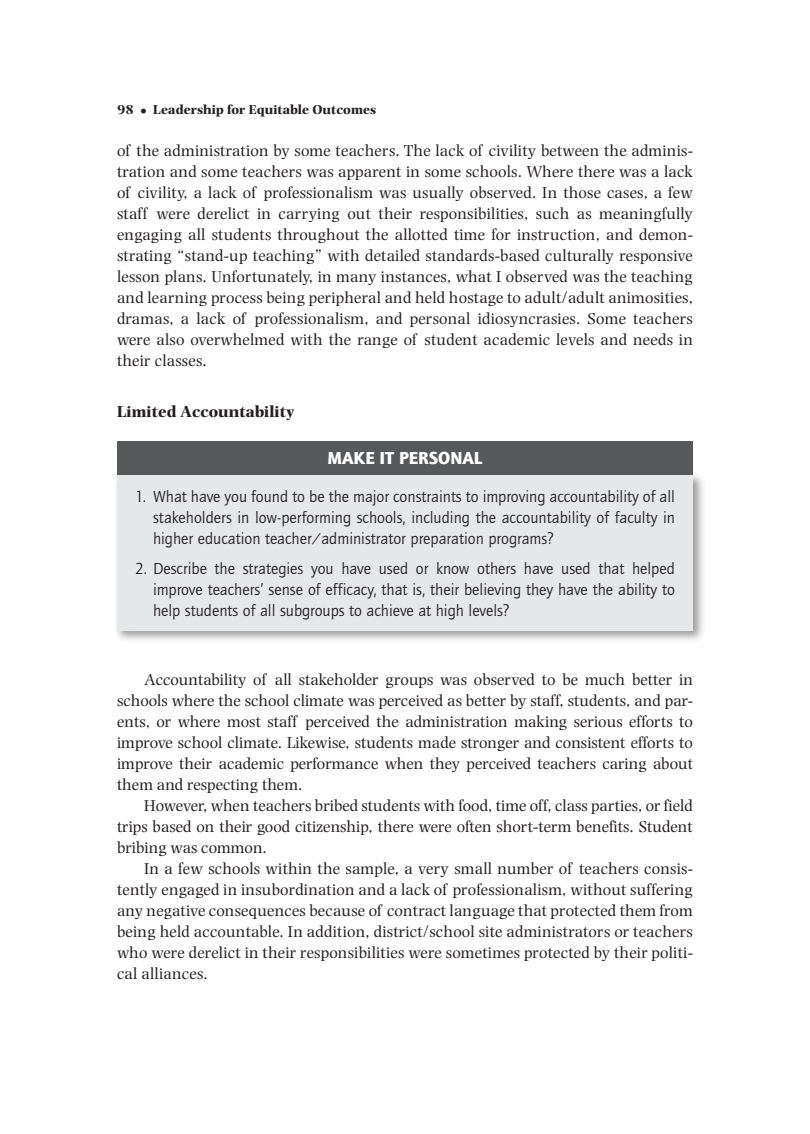
<style>
.page{position:relative;width:810px;height:1134px;background:#fff}
.page>*{position:absolute;margin:0;border:0;box-sizing:border-box;transform-origin:0 0}
.Make-Head{font:900 18px "Quay Sans EF";color:#fff}
.t1{font:16.5px/21px "Photina";color:#231f20;text-align:justify}
.Make_Nl{font:16.5px/21px "Quay Sans EF";color:#231f20;text-align:justify}
.Heading_2{font:700 16.5px "Photina";color:#231f20}
.t2{font:700 13.5px "Photina";color:#231f20}
</style>
<div class="page">
<div style="left:113px;top:471px;width:593px;height:172px;background:#231f20;opacity:.45"></div>
<div style="left:117px;top:475px;width:576px;height:156px;background:#e6e7e9"></div>
<div style="left:117px;top:441px;width:576px;height:34px;background:#57585a"></div>
<p class="t2" style="left:117px;top:102px;width:261px">98 • Leadership for Equitable Outcomes</p>
<p class="t1" style="left:117px;top:141px;width:578px">of the administration by some teachers. The lack of civility between the adminis&shy;tration and some teachers was apparent in some schools. Where there was a lack of civility, a lack of professionalism was usually observed. In those cases, a few staff were derelict in carrying out their responsibilities, such as meaningfully engaging all students throughout the allotted time for instruction, and demon&shy;strating “stand-up teaching” with detailed standards-based culturally responsive lesson plans. Unfortunately, in many instances, what I observed was the teaching and learning process being peripheral and held hostage to adult/adult animosities, dramas, a lack of professionalism, and personal idiosyncrasies. Some teachers were also overwhelmed with the range of student academic levels and needs in their classes.</p>
<p class="Heading_2" style="left:117px;top:402px;width:179px">Limited Accountability</p>
<p class="Make-Head" style="left:327px;top:448px;width:157px">MAKE IT PERSONAL</p>
<p class="Make_Nl" style="left:153px;top:486px;width:523px;text-indent:-18px">1. What have you found to be the major constraints to improving accountability of all stakeholders in low-performing schools, including the accountability of faculty in higher education teacher/administrator preparation programs?</p>
<p class="Make_Nl" style="left:153px;top:558px;width:524px;text-indent:-18px">2. Describe the strategies you have used or know others have used that helped improve teachers’ sense of efficacy, that is, their believing they have the ability to help students of all subgroups to achieve at high levels?</p>
<p class="t1" style="left:117px;top:669px;width:578px;text-indent:27px">Accountability of all stakeholder groups was observed to be much better in schools where the school climate was perceived as better by staff, students, and par&shy;ents, or where most staff perceived the administration making serious efforts to improve school climate. Likewise, students made stronger and consistent efforts to improve their academic performance when they perceived teachers caring about them and respecting them.</p>
<p class="t1" style="left:117px;top:795px;width:577px;text-indent:27px">However, when teachers bribed students with food, time off, class parties, or field trips based on their good citizenship, there were often short-term benefits. Student bribing was common.</p>
<p class="t1" style="left:117px;top:858px;width:577px;text-indent:27px">In a few schools within the sample, a very small number of teachers consis&shy;tently engaged in insubordination and a lack of professionalism, without suffering any negative consequences because of contract language that protected them from being held accountable. In addition, district/school site administrators or teachers who were derelict in their responsibilities were sometimes protected by their politi&shy;cal alliances.</p>
</div>
